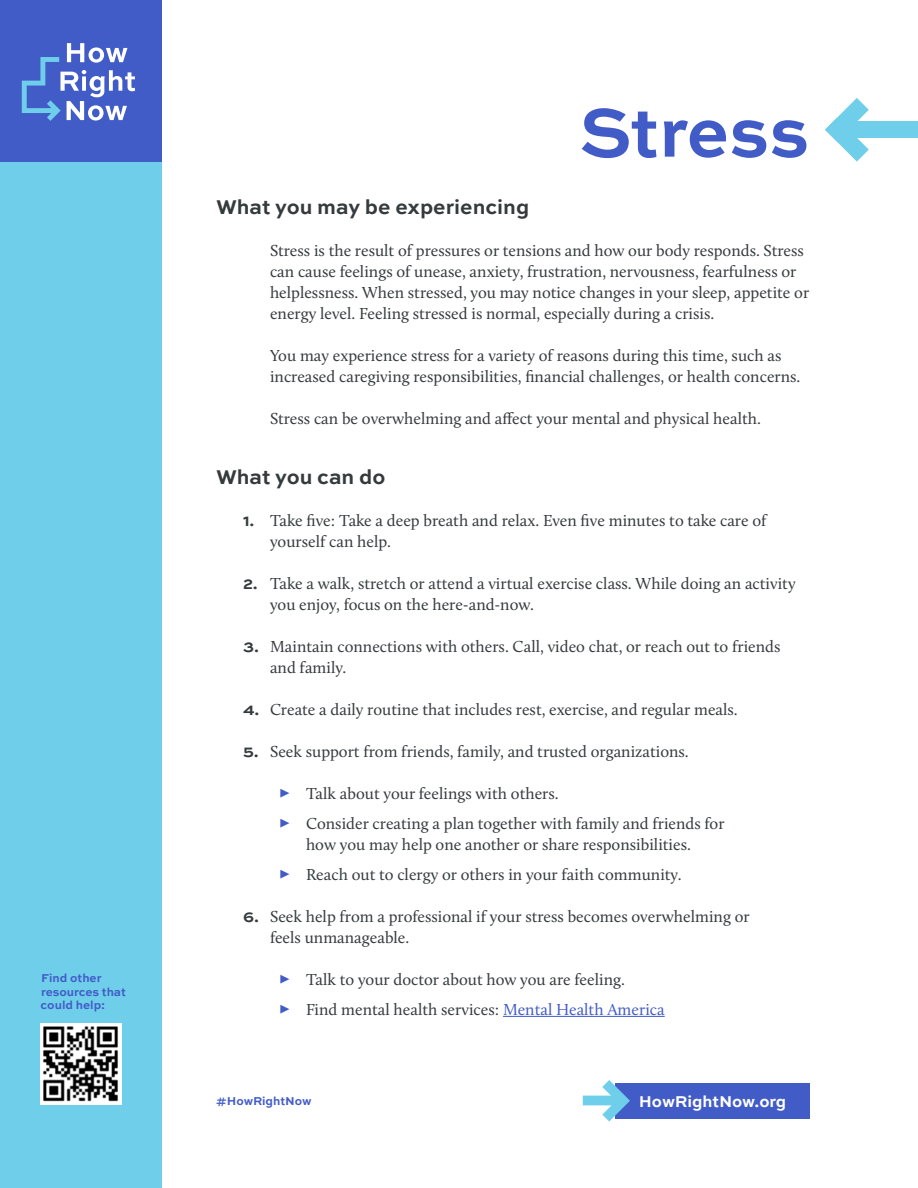
<style>
.page{position:relative;width:918px;height:1188px;background:#fff}
.page>*{position:absolute;margin:0;border:0;box-sizing:border-box;transform-origin:0 0}
.t1{font:700 72px "Sweet Sans Pro";color:#425cc7}
.t2{font:700 21px "Sweet Sans Pro";color:#353b3d}
.t3{font:16.5px/21px "Calluna";color:#353b3d}
.t4{font:700 16.5px "Sweet Sans Pro";letter-spacing:-.01em;color:#fff}
.t5{font:700 12px/13.5px "Sweet Sans Pro";color:#425cc7}
.s1{font-family:"Sweet Sans Pro";font-weight:700}
.s2{font-family:"Sweet Sans Pro";font-weight:700;font-size:15px;color:#425cc7}
.s3{color:#425cc7}
</style>
<div class="page">
<div style="left:0;top:0;width:162px;height:1188px;background:#6fcfeb"></div>
<img style="left:40px;top:1023px;width:81px;height:81px">
<div style="left:616px;top:1083px;width:194px;height:36px;background:#425cc7"></div>
<svg style="left:583px;top:1080px;width:47px;height:42px"></svg>
<div style="left:0;top:0;width:162px;height:162px;background:#425cc7"></div>
<svg style="left:22px;top:43px;width:113px;height:78px"></svg>
<svg style="left:825px;top:98px;width:44px;height:64px"></svg>
<div style="left:839px;top:121px;width:79px;height:17px;background:#6fcfeb"></div>
<hr style="left:503px;top:1016px;width:162px;height:1px;background:#425cc7">
<p class="t5" style="left:41px;top:971px;width:87px">Find other resources that could help:</p>
<h1 class="t1" style="left:579px;top:78px;width:232px">Stress</h1>
<p class="t2" style="left:216px;top:191px;width:315px">What you may be experiencing</p>
<p class="t3" style="left:270px;top:240px;width:541px">Stress is the result of pressures or tensions and how our body responds. Stress can cause feelings of unease, anxiety, frustration, nervousness, fearfulness or helplessness. When stressed, you may notice changes in your sleep, appetite or energy level. Feeling stressed is normal, especially during a crisis.</p>
<p class="t3" style="left:270px;top:345px;width:532px">You may experience stress for a variety of reasons during this time, such as increased caregiving responsibilities, financial challenges, or health concerns.</p>
<p class="t3" style="left:270px;top:408px;width:492px">Stress can be overwhelming and affect your mental and physical health.</p>
<p class="t2" style="left:216px;top:461px;width:171px">What you can do</p>
<p class="t3" style="left:270px;top:510px;width:498px;text-indent:-27px"><span class="s1">1.</span> Take five: Take a deep breath and relax. Even five minutes to take care of yourself can help.</p>
<p class="t3" style="left:270px;top:573px;width:527px;text-indent:-27px"><span class="s1">2.</span> Take a walk, stretch or attend a virtual exercise class. While doing an activity you enjoy, focus on the here-and-now.</p>
<p class="t3" style="left:270px;top:636px;width:512px;text-indent:-27px"><span class="s1">3.</span> Maintain connections with others. Call, video chat, or reach out to friends and family.</p>
<p class="t3" style="left:243px;top:699px;width:496px"><span class="s1">4.</span> Create a daily routine that includes rest, exercise, and regular meals.</p>
<p class="t3" style="left:243px;top:741px;width:447px"><span class="s1">5.</span> Seek support from friends, family, and trusted organizations.</p>
<p class="t3" style="left:279px;top:778px;width:447px;line-height:30px"><span class="s2">▶</span> Talk about your feelings with others.<br><span class="s2">▶</span> Consider creating a plan together with family and friends for</p>
<p class="t3" style="left:279px;top:829px;width:413px;line-height:30px;text-indent:27px">how you may help one another or share responsibilities. <span class="s2">▶</span> Reach out to clergy or others in your faith community.</p>
<p class="t3" style="left:270px;top:906px;width:481px;text-indent:-27px"><span class="s1">6.</span> Seek help from a professional if your stress becomes overwhelming or feels unmanageable.</p>
<p class="t3" style="left:279px;top:964px;width:387px;line-height:30px"><span class="s2">▶</span> Talk to your doctor about how you are feeling.<br><span class="s2">▶</span> Find mental health services: <span class="s3">Mental Health America</span></p>
<p class="t5" style="left:216px;top:1094px;width:97px">#HowRightNow</p>
<p class="t4" style="left:639px;top:1089px;width:149px">HowRightNow.org</p>
</div>
